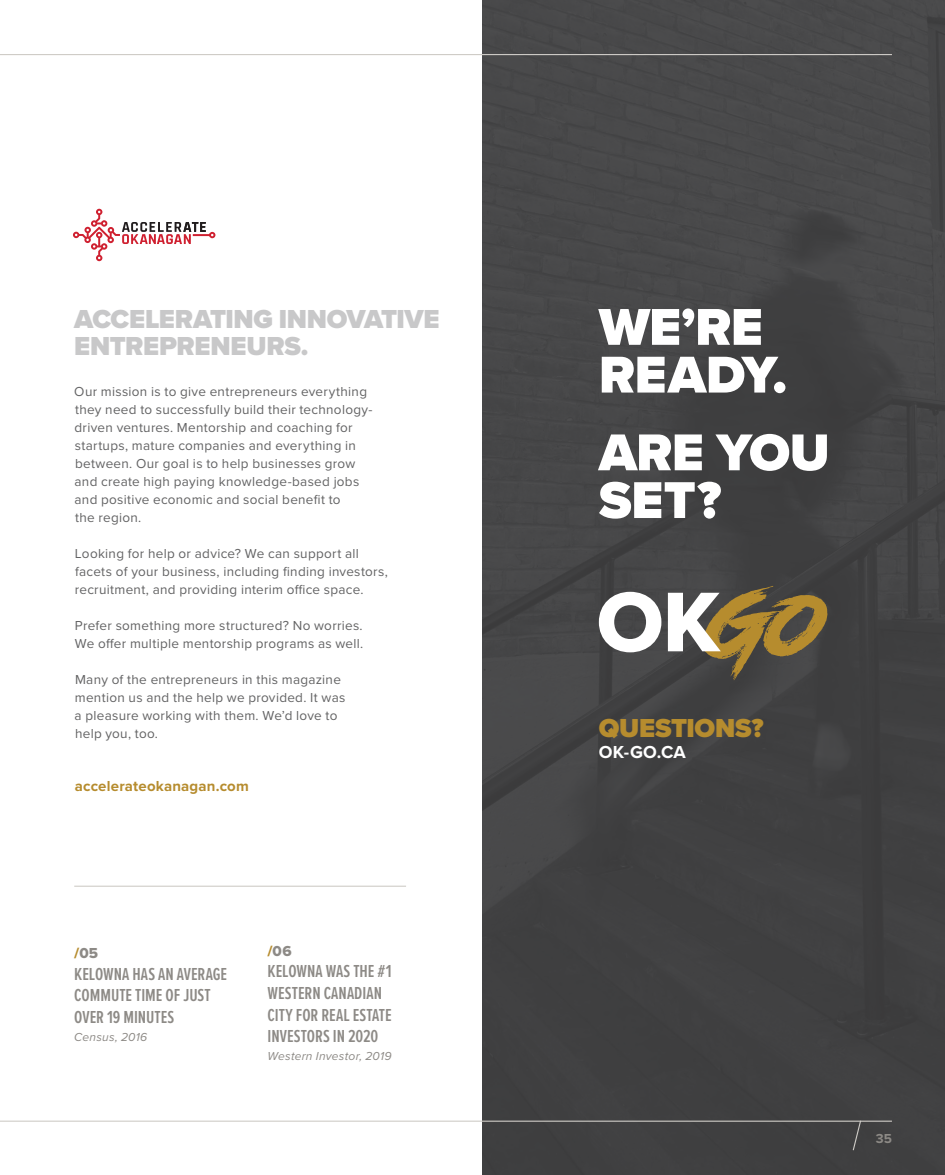
<style>
.page{position:relative;width:945px;height:1175px;background:#fff}
.page>*{position:absolute;margin:0;border:0;box-sizing:border-box;transform-origin:0 0}
.t1{font:900 53.7px/47.7px "Proxima Nova";letter-spacing:-.015em;color:#fff}
.t2{font:900 27px/27.5px "Proxima Nova";letter-spacing:-.01em;color:#c8c8c9}
.t3{font:900 27px "Proxima Nova";letter-spacing:-.01em;color:#b68c2e}
.t4{font:600 18px/21.6px "Proxima Nova Ex Cn";color:#8d8a86}
.t5{font:700 18px "Proxima Nova";color:#fff}
.t6{font:700 15px "Proxima Nova";letter-spacing:.015em;color:#b68c2e}
.t7{font:15px "Proxima Nova Extrabld";color:#8d8a86}
.t8{font:13.5px/18px "Proxima Nova";letter-spacing:.02em;color:#636364}
.t9{font:700 13.5px "Proxima Nova";color:#8d8a86}
.t10{font:italic 12px "Proxima Nova";letter-spacing:.02em;color:#8d8a86}
.s1{color:#b68c2e}
</style>
<div class="page">
<div style="left:483px;top:0;width:462px;height:1174px;background:#424244"></div>
<svg style="left:599px;top:592px;width:62px;height:60px"></svg>
<svg style="left:668px;top:586px;width:159px;height:94px;background:#7e7155"></svg>
<svg style="left:852px;top:1119px;width:10px;height:32px"></svg>
<hr style="left:0;top:1120px;width:892px;height:1px;background:#cfccc7">
<hr style="left:0;top:54px;width:892px;height:1px;background:#cfccc7">
<svg style="left:73px;top:209px;width:142px;height:52px"></svg>
<hr style="left:74px;top:885px;width:332px;height:1px;background:#cfccc7">
<h2 class="t2" style="left:74px;top:307px;width:367px">ACCELERATING INNOVATIVE<br>ENTREPRENEURS.</h2>
<p class="t8" style="left:74px;top:383px;width:300px">Our mission is to give entrepreneurs everything they need to successfully build their technology&shy;driven ventures. Mentorship and coaching for startups, mature companies and everything in between. Our goal is to help businesses grow and create high paying knowledge-based jobs and positive economic and social benefit to<br>the region.</p>
<p class="t8" style="left:75px;top:545px;width:314px">Looking for help or advice? We can support all facets of your business, including finding investors, recruitment, and providing interim office space.</p>
<p class="t8" style="left:75px;top:617px;width:290px">Prefer something more structured? No worries.<br>We offer multiple mentorship programs as well.</p>
<p class="t8" style="left:75px;top:671px;width:272px">Many of the entrepreneurs in this magazine mention us and the help we provided. It was a pleasure working with them. We’d love to help you, too.</p>
<p class="t6" style="left:75px;top:777px;width:175px">accelerateokanagan.com</p>
<p class="t7" style="left:74px;top:944px;width:25px"><span class="s1">/</span>05</p>
<h3 class="t4" style="left:74px;top:962px;width:154px">KELOWNA HAS AN AVERAGE<br>COMMUTE TIME OF JUST<br>OVER 19 MINUTES</h3>
<p class="t10" style="left:74px;top:1029px;width:75px">Census, 2016</p>
<p class="t7" style="left:268px;top:941px;width:26px"><span class="s1">/</span>06</p>
<h3 class="t4" style="left:268px;top:960px;width:126px">KELOWNA WAS THE #1<br>WESTERN CANADIAN<br>CITY FOR REAL ESTATE<br>INVESTORS IN 2020</h3>
<p class="t10" style="left:268px;top:1049px;width:126px">Western Investor, 2019</p>
<h1 class="t1" style="left:599px;top:306px;width:190px">WE’RE<br>READY.</h1>
<h1 class="t1" style="left:599px;top:432px;width:232px">ARE YOU<br>SET?</h1>
<h2 class="t3" style="left:599px;top:711px;width:166px">QUESTIONS?</h2>
<h3 class="t5" style="left:599px;top:741px;width:89px">OK-GO.CA</h3>
<p class="t9" style="left:876px;top:1130px;width:18px">35</p>
</div>
